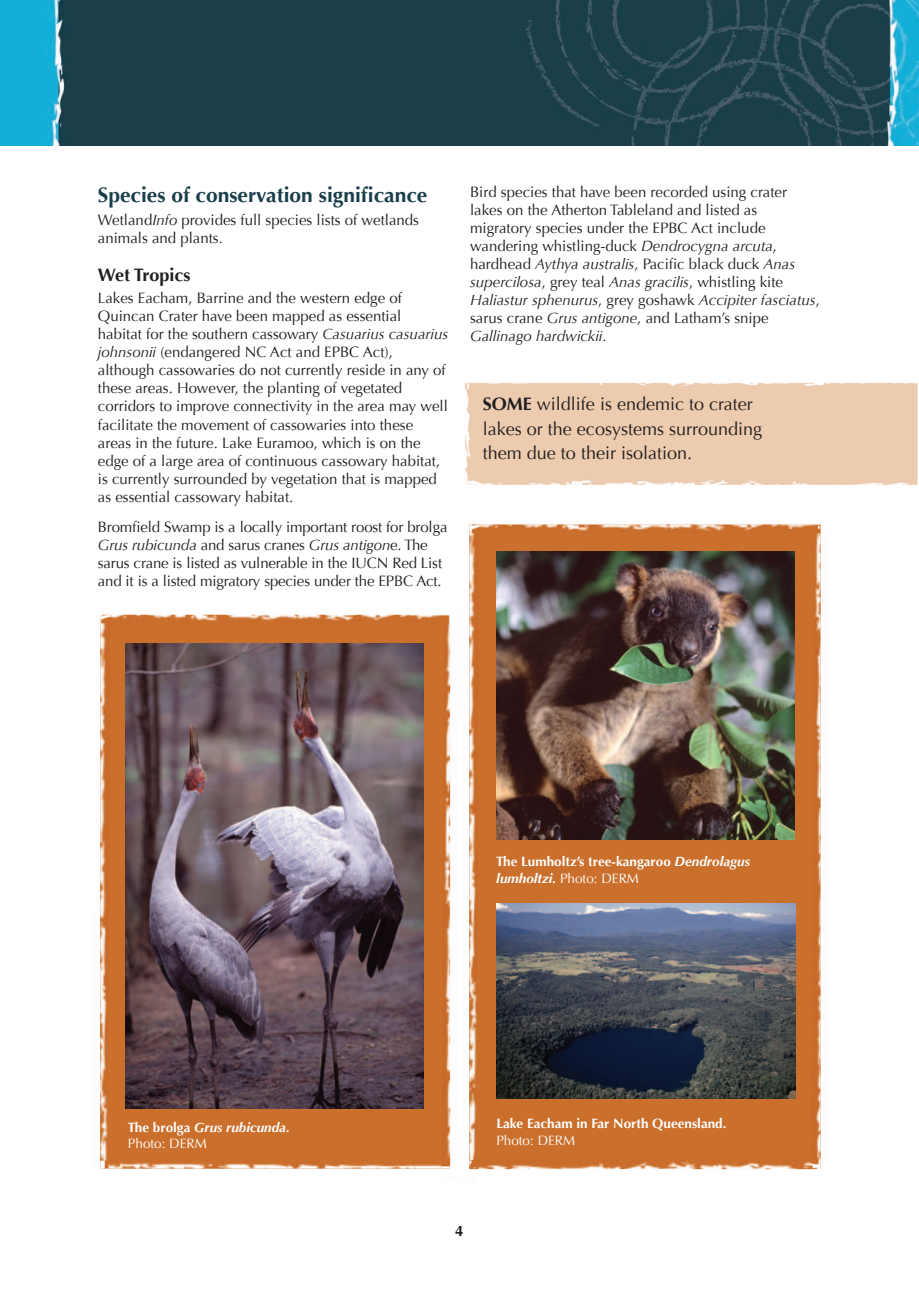
<style>
.page{position:relative;width:919px;height:1289px;background:#fff}
.page>*{position:absolute;margin:0;border:0;box-sizing:border-box;transform-origin:0 0}
.t1{font:700 21px "Optima";color:#193e4a}
.t2{font:18px/24.8px "Optima";color:#201d1e}
.t3{font:700 18px "Optima";color:#201d1e}
.t4{font:15px/18px "Optima";color:#201d1e}
.t5{font:700 15px "Optima";color:#201d1e}
.t6{font:700 13.5px/16.2px "Optima";color:#fff}
.t7{font:italic 700 13.5px/16.2px "Optima";color:#fff}
.t8{font:13.5px "Optima";color:#fff}
.s1{font-style:italic}
.s2{font-weight:700}
.s3{font-style:normal}
.s4{font-weight:400;font-style:normal}
.s5{font-weight:400}
</style>
<div class="page">
<img style="left:0;top:0;width:918px;height:145px">
<div style="left:471px;top:382px;width:447px;height:103px;background:#eccbaf"></div>
<img style="left:466px;top:389px;width:5px;height:88px">
<img style="left:465px;top:389px;width:1px;height:82px">
<img style="left:471px;top:382px;width:445px;height:7px">
<svg style="left:465px;top:383px;width:6px;height:6px"></svg>
<img style="left:471px;top:477px;width:445px;height:8px">
<svg style="left:466px;top:477px;width:5px;height:8px"></svg>
<div style="left:100px;top:614px;width:350px;height:554px;background:#cb6f2d"></div>
<img style="left:100px;top:623px;width:8px;height:537px">
<img style="left:110px;top:614px;width:331px;height:7px">
<svg style="left:100px;top:614px;width:10px;height:9px"></svg>
<img style="left:441px;top:614px;width:10px;height:546px">
<img style="left:441px;top:623px;width:9px;height:537px">
<svg style="left:443px;top:614px;width:7px;height:9px"></svg>
<img style="left:125px;top:643px;width:298px;height:465px">
<img style="left:108px;top:1168px;width:333px;height:1px">
<img style="left:108px;top:1162px;width:333px;height:6px">
<svg style="left:100px;top:1160px;width:8px;height:9px"></svg>
<img style="left:441px;top:1160px;width:10px;height:9px">
<svg style="left:441px;top:1160px;width:9px;height:8px"></svg>
<div style="left:469px;top:524px;width:351px;height:645px;background:#cb6f2d"></div>
<img style="left:469px;top:533px;width:8px;height:626px">
<img style="left:479px;top:524px;width:341px;height:8px">
<svg style="left:469px;top:524px;width:10px;height:9px"></svg>
<img style="left:820px;top:533px;width:1px;height:626px">
<img style="left:815px;top:533px;width:5px;height:626px">
<svg style="left:813px;top:525px;width:8px;height:8px"></svg>
<img style="left:476px;top:1159px;width:345px;height:11px">
<img style="left:476px;top:1159px;width:334px;height:10px">
<svg style="left:469px;top:1159px;width:7px;height:10px"></svg>
<svg style="left:810px;top:1159px;width:10px;height:10px"></svg>
<img style="left:496px;top:551px;width:298px;height:288px">
<img style="left:496px;top:903px;width:299px;height:195px">
<h1 class="t1" style="left:98px;top:183px;width:331px">Species of conservation significance</h1>
<p class="t4" style="left:98px;top:211px;width:323px">Wetland<span class="s1">Info</span> provides full species lists of wetlands animals and plants.</p>
<p class="t3" style="left:98px;top:264px;width:94px">Wet Tropics</p>
<p class="t4" style="left:98px;top:289px;width:352px">Lakes Eacham, Barrine and the western edge of Quincan Crater have been mapped as essential habitat for the southern cassowary <span class="s1">Casuarius casuarius johnsonii</span> (endangered NC Act and EPBC Act), although cassowaries do not currently reside in any of these areas. However, the planting of vegetated corridors to improve connectivity in the area may well facilitate the movement of cassowaries into these areas in the future. Lake Euramoo, which is on the edge of a large area of continuous cassowary habitat, is currently surrounded by vegetation that is mapped as essential cassowary habitat.</p>
<p class="t4" style="left:98px;top:518px;width:351px">Bromfield Swamp is a locally important roost for brolga <span class="s1">Grus rubicunda</span> and sarus cranes <span class="s1">Grus antigon</span>e. The sarus crane is listed as vulnerable in the IUCN Red List and it is a listed migratory species under the EPBC Act.</p>
<p class="t4" style="left:470px;top:183px;width:351px">Bird species that have been recorded using crater lakes on the Atherton Tableland and listed as migratory species under the EPBC Act include wandering whistling-duck <span class="s1">Dendrocygna arcuta</span>, hardhead <span class="s1">Aythya australis</span>, Pacific black duck <span class="s1">Anas supercilosa</span>, grey teal <span class="s1">Anas gracilis</span>, whistling kite <span class="s1">Haliastur sphenurus</span>, grey goshawk <span class="s1">Accipiter fasciatus</span>, sarus crane <span class="s1">Grus antigone</span>, and Latham’s snipe <span class="s1">Gallinago hardwickii</span>.</p>
<p class="t2" style="left:483px;top:391px;width:281px"><span class="s2">SOME</span> wildlife is endemic to crater lakes or the ecosystems surrounding them due to their isolation.</p>
<p class="t7" style="left:128px;top:1119px;width:163px"><span class="s3">The brolga</span> Grus rubicunda.<br><span class="s4">Photo: DERM</span></p>
<p class="t6" style="left:496px;top:854px;width:255px">The Lumholtz’s tree-kangaroo <span class="s1">Dendrolagus lumholtzi.</span> <span class="s5">Photo: DERM</span></p>
<p class="t6" style="left:496px;top:1115px;width:232px">Lake Eacham in Far North Queensland.</p>
<p class="t8" style="left:496px;top:1132px;width:80px">Photo: DERM</p>
<p class="t5" style="left:455px;top:1221px;width:10px">4</p>
</div>
